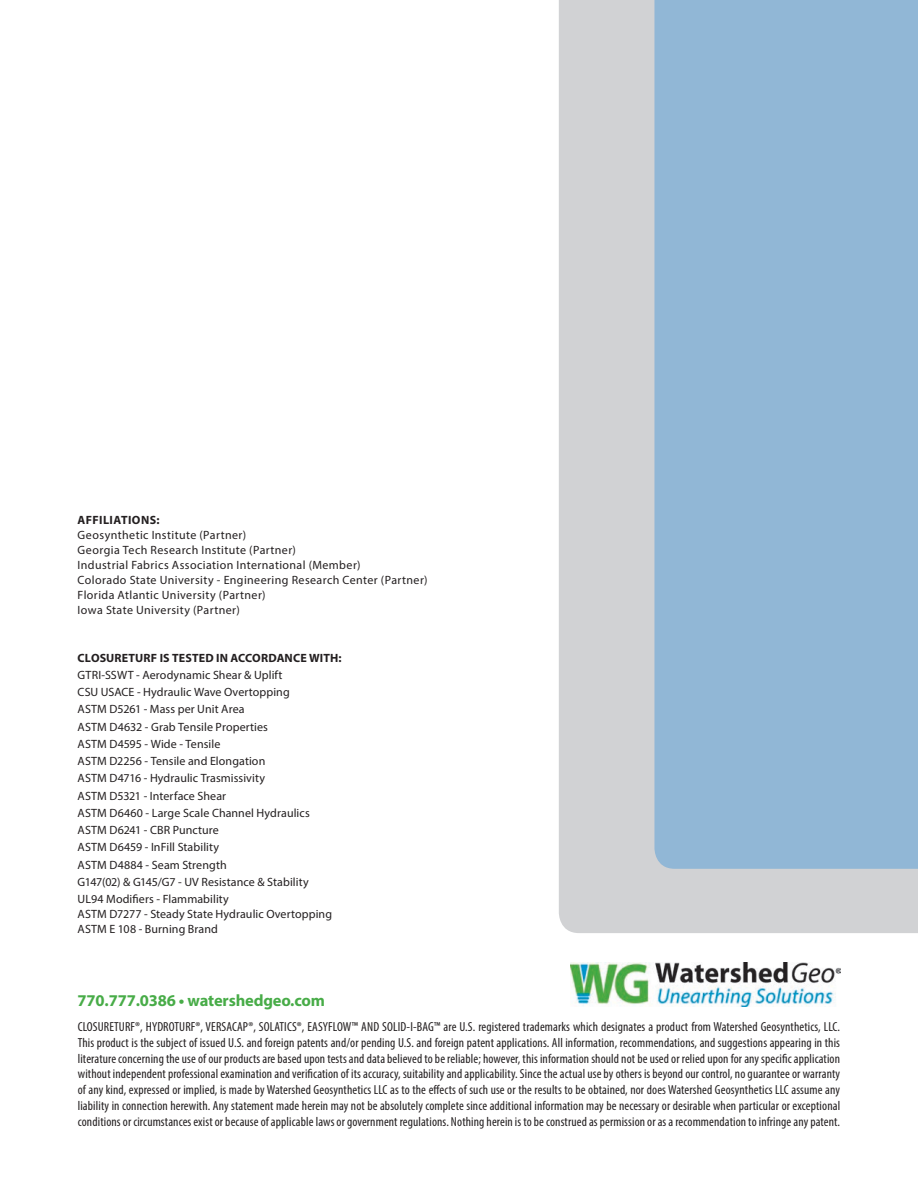
<style>
.page{position:relative;width:918px;height:1188px;background:#fff}
.page>*{position:absolute;margin:0;border:0;box-sizing:border-box;transform-origin:0 0}
.t1{font:700 16.5px "Myriad Pro";letter-spacing:-.01em;color:#48ac48}
.t2{font:condensed 13.2px/15.8px "Myriad Pro";letter-spacing:.01em;color:#231f20;text-align:justify}
.t3{font:12px "Myriad Pro";letter-spacing:.01em;color:#231f20}
.t4{font:12px/15px "Myriad Pro";letter-spacing:.03em;color:#231f20}
.t5{font:12px "Myriad Pro";letter-spacing:.035em;color:#231f20}
.t6{font:700 12px "Myriad Pro";letter-spacing:.015em;color:#231f20}
.t7{font:700 12px "Myriad Pro";letter-spacing:.035em;color:#231f20}
</style>
<div class="page">
<div style="left:559px;top:0;width:359px;height:933px;background:#d1d2d4"></div>
<div style="left:654px;top:0;width:264px;height:869px;background:#91b7d6"></div>
<img style="left:570px;top:963px;width:270px;height:43px">
<p class="t7" style="left:78px;top:512px;width:84px">AFFILIATIONS:</p>
<p class="t4" style="left:78px;top:527px;width:220px">Geosynthetic Institute (Partner)<br>Georgia Tech Research Institute (Partner)</p>
<p class="t4" style="left:78px;top:557px;width:284px">Industrial Fabrics Association International (Member)</p>
<p class="t5" style="left:78px;top:573px;width:351px">Colorado State University - Engineering Research Center (Partner)</p>
<p class="t4" style="left:78px;top:587px;width:189px">Florida Atlantic University (Partner)</p>
<p class="t4" style="left:78px;top:602px;width:164px">Iowa State University (Partner)</p>
<p class="t6" style="left:78px;top:650px;width:266px">CLOSURETURF IS TESTED IN ACCORDANCE WITH:</p>
<p class="t3" style="left:78px;top:667px;width:206px">GTRI-SSWT - Aerodynamic Shear &amp; Uplift</p>
<p class="t3" style="left:78px;top:685px;width:214px">CSU USACE - Hydraulic Wave Overtopping</p>
<p class="t3" style="left:78px;top:702px;width:168px">ASTM D5261 - Mass per Unit Area</p>
<p class="t3" style="left:78px;top:719px;width:192px">ASTM D4632 - Grab Tensile Properties</p>
<p class="t3" style="left:78px;top:736px;width:144px">ASTM D4595 - Wide - Tensile</p>
<p class="t3" style="left:78px;top:754px;width:189px">ASTM D2256 - Tensile and Elongation</p>
<p class="t3" style="left:78px;top:771px;width:189px">ASTM D4716 - Hydraulic Trasmissivity</p>
<p class="t3" style="left:78px;top:788px;width:150px">ASTM D5321 - Interface Shear</p>
<p class="t3" style="left:78px;top:805px;width:234px">ASTM D6460 - Large Scale Channel Hydraulics</p>
<p class="t3" style="left:78px;top:823px;width:143px">ASTM D6241 - CBR Puncture</p>
<p class="t3" style="left:78px;top:840px;width:143px">ASTM D6459 - InFill Stability</p>
<p class="t3" style="left:78px;top:857px;width:151px">ASTM D4884 - Seam Strength</p>
<p class="t3" style="left:78px;top:874px;width:233px">G147(02) &amp; G145/G7 - UV Resistance &amp; Stability</p>
<p class="t3" style="left:78px;top:892px;width:153px">UL94 Modifiers - Flammability</p>
<p class="t3" style="left:78px;top:907px;width:256px">ASTM D7277 - Steady State Hydraulic Overtopping</p>
<p class="t3" style="left:78px;top:922px;width:142px">ASTM E 108 - Burning Brand</p>
<p class="t1" style="left:78px;top:989px;width:249px">770.777.0386 • watershedgeo.com</p>
<p class="t2" style="left:78px;top:1019px;width:764px">CLOSURETURF®, HYDROTURF®, VERSACAP®, SOLATICS®, EASYFLOW™ AND SOLID-I-BAG™ are U.S. registered trademarks which designates a product from Watershed Geosynthetics, LLC.<br>This product is the subject of issued U.S. and foreign patents and/or pending U.S. and foreign patent applications. All information, recommendations, and suggestions appearing in this literature concerning the use of our products are based upon tests and data believed to be reliable; however, this information should not be used or relied upon for any specific application without independent professional examination and verification of its accuracy, suitability and applicability. Since the actual use by others is beyond our control, no guarantee or warranty of any kind, expressed or implied, is made by Watershed Geosynthetics LLC as to the effects of such use or the results to be obtained, nor does Watershed Geosynthetics LLC assume any liability in connection herewith. Any statement made herein may not be absolutely complete since additional information may be necessary or desirable when particular or exceptional conditions or circumstances exist or because of applicable laws or government regulations. Nothing herein is to be construed as permission or as a recommendation to infringe any patent.</p>
</div>
